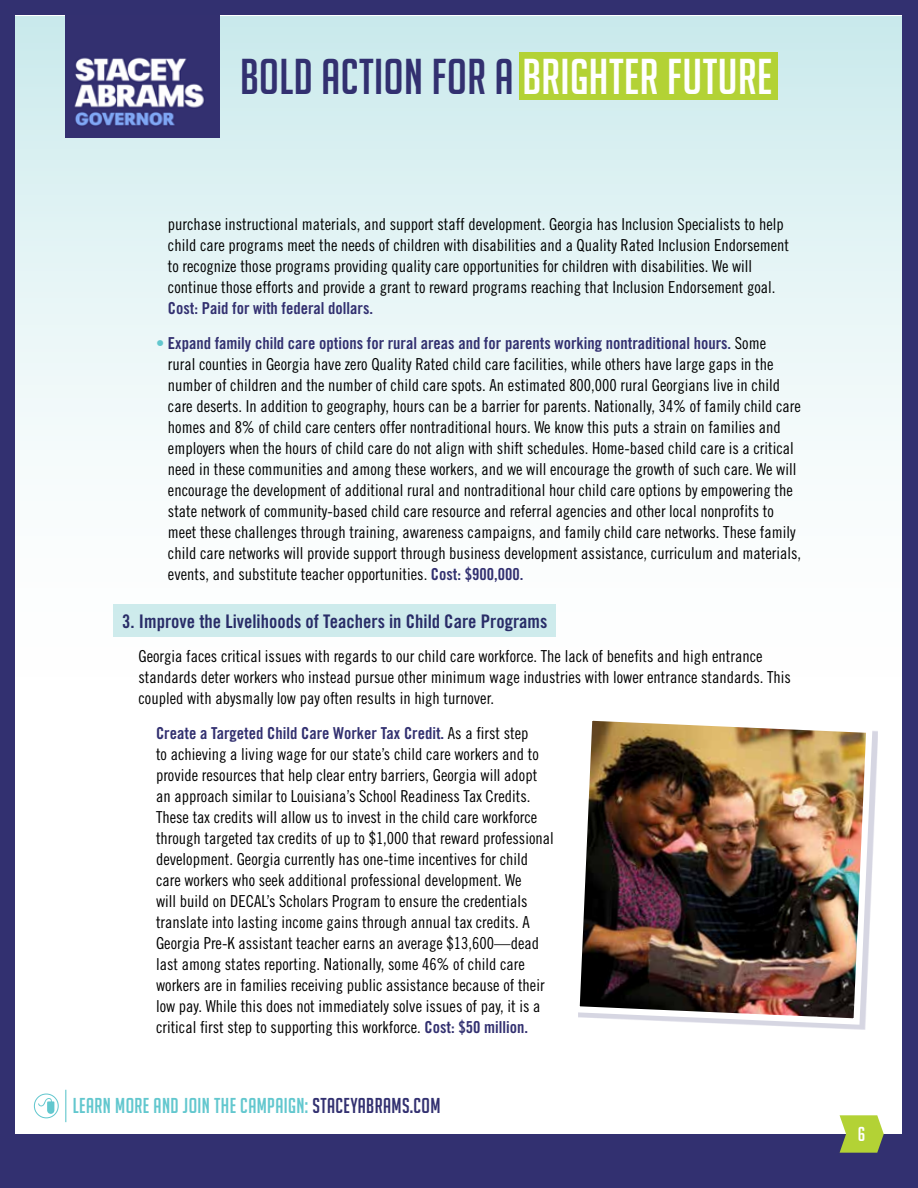
<style>
.page{position:relative;width:918px;height:1188px;background:#323070}
.page>*{position:absolute;margin:0;border:0;box-sizing:border-box;transform-origin:0 0}
.t1{font:49.05px "Big Noodle Titling";letter-spacing:.01em;color:#323070}
.t2{font:21px "Big Noodle Titling";letter-spacing:.02em;color:#62c7ce}
.t3{font:19.8px "Big Noodle Titling";color:#fff}
.t4{font:18.75px "Trade Gothic LT Std Bd Cn 20";color:#323070}
.t5{font:16.5px/21px "Trade Gothic LT Std Cn 18";color:#000}
.t6{font:16.5px "Trade Gothic LT Std Bd Cn 20";color:#323070}
.s1{color:#fff}
.s2{color:#62c7ce}
.s3{font-family:"Trade Gothic LT Std Cn 18";color:#000}
.s4{font-family:"Trade Gothic LT Std Bd Cn 20";color:#323070}
.s5{color:#323070}
</style>
<div class="page">
<div style="left:16px;top:16px;width:886px;height:1118px;background:#fff"></div>
<div style="left:16px;top:16px;width:886px;height:690px;background:linear-gradient(to bottom,#ceebee,#fff)"></div>
<svg style="left:840px;top:1115px;width:44px;height:38px;background:#aec849"></svg>
<svg style="left:34px;top:1094px;width:25px;height:24px"></svg>
<hr style="left:65px;top:1090px;width:1px;height:32px;background:#62c7ce">
<img style="left:66px;top:16px;width:154px;height:122px">
<div style="left:519px;top:52px;width:259px;height:48px;background:#b3d235"></div>
<div style="left:113px;top:604px;width:443px;height:33px;background:#d0eced"></div>
<img style="left:578px;top:720px;width:298px;height:308px">
<h1 class="t1" style="left:240px;top:50px;width:534px">BOLD ACTION FOR A <span class="s1">BRIGHTER FUTURE</span></h1>
<p class="t5" style="left:168px;top:214px;width:623px">purchase instructional materials, and support staff development. Georgia has Inclusion Specialists to help child care programs meet the needs of children with disabilities and a Quality Rated Inclusion Endorsement to recognize those programs providing quality care opportunities for children with disabilities. We will continue those efforts and provide a grant to reward programs reaching that Inclusion Endorsement goal.</p>
<p class="t6" style="left:168px;top:298px;width:207px">Cost: Paid for with federal dollars.</p>
<p class="t6" style="left:156px;top:333px;width:612px"><span class="s2">•</span> Expand family child care options for rural areas and for parents working nontraditional hours. <span class="s3">Some</span></p>
<p class="t5" style="left:168px;top:353px;width:635px">rural counties in Georgia have zero Quality Rated child care facilities, while others have large gaps in the number of children and the number of child care spots. An estimated 800,000 rural Georgians live in child care deserts. In addition to geography, hours can be a barrier for parents. Nationally, 34% of family child care homes and 8% of child care centers offer nontraditional hours. We know this puts a strain on families and employers when the hours of child care do not align with shift schedules. Home-based child care is a critical need in these communities and among these workers, and we will encourage the growth of such care. We will encourage the development of additional rural and nontraditional hour child care options by empowering the state network of community-based child care resource and referral agencies and other local nonprofits to meet these challenges through training, awareness campaigns, and family child care networks. These family child care networks will provide support through business development assistance, curriculum and materials, events, and substitute teacher opportunities. <span class="s4">Cost: $900,000.</span></p>
<p class="t4" style="left:122px;top:610px;width:427px">3. Improve the Livelihoods of Teachers in Child Care Programs</p>
<p class="t5" style="left:139px;top:646px;width:654px">Georgia faces critical issues with regards to our child care workforce. The lack of benefits and high entrance standards deter workers who instead pursue other minimum wage industries with lower entrance standards. This coupled with abysmally low pay often results in high turnover.</p>
<p class="t6" style="left:156px;top:723px;width:374px">Create a Targeted Child Care Worker Tax Credit. <span class="s3">As a first step</span></p>
<p class="t5" style="left:156px;top:743px;width:399px">to achieving a living wage for our state’s child care workers and to provide resources that help clear entry barriers, Georgia will adopt an approach similar to Louisiana’s School Readiness Tax Credits.<br>These tax credits will allow us to invest in the child care workforce through targeted tax credits of up to $1,000 that reward professional development. Georgia currently has one-time incentives for child care workers who seek additional professional development. We<br>will build on DECAL’s Scholars Program to ensure the credentials translate into lasting income gains through annual tax credits. A Georgia Pre-K assistant teacher earns an average $13,600—dead last among states reporting. Nationally, some 46% of child care workers are in families receiving public assistance because of their low pay. While this does not immediately solve issues of pay, it is a critical first step to supporting this workforce. <span class="s4">Cost: $50 million.</span></p>
<p class="t2" style="left:73px;top:1094px;width:369px">LEARN MORE AND JOIN THE CAMPAIGN: <span class="s5">STACEYABRAMS.COM</span></p>
<p class="t3" style="left:858px;top:1123px;width:9px">6</p>
</div>
